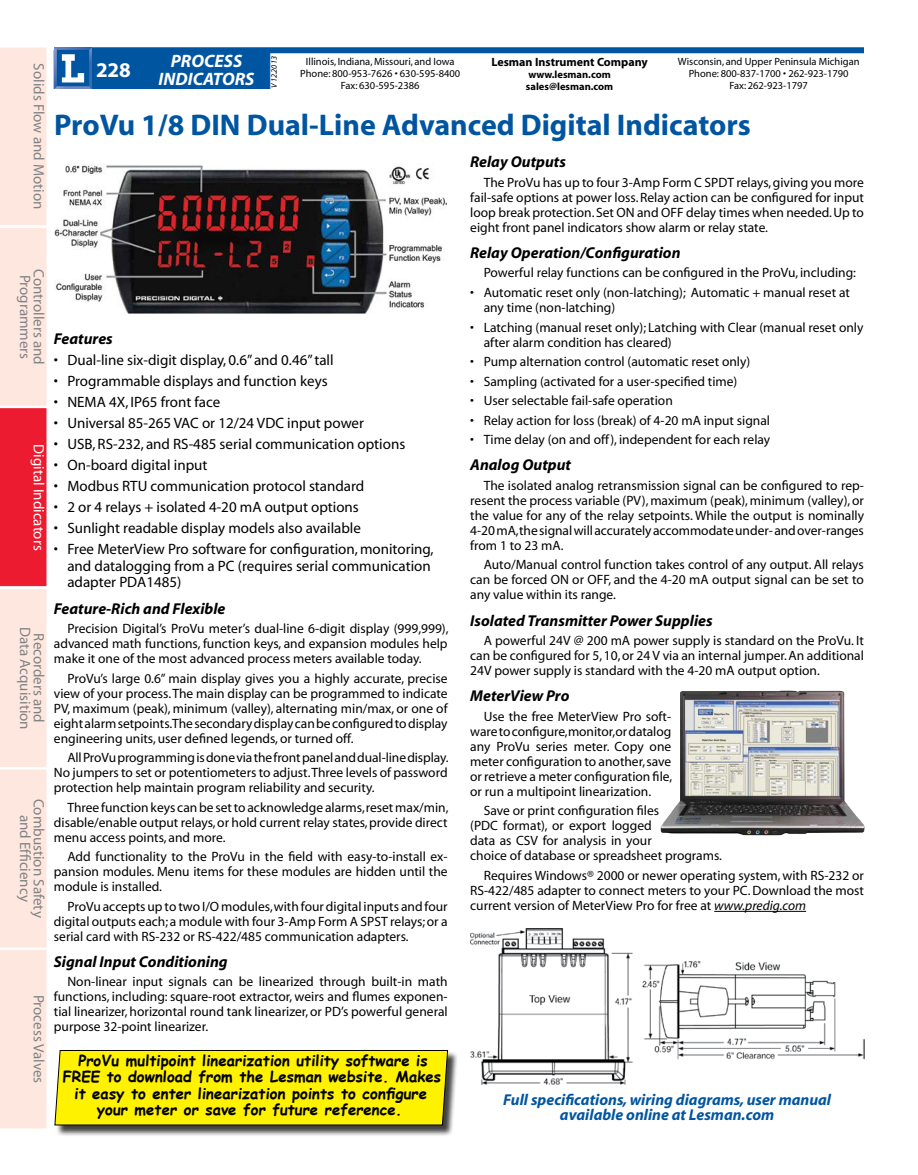
<style>
.page{position:relative;width:918px;height:1175px;background:#fff}
.page>*{position:absolute;margin:0;border:0;box-sizing:border-box;transform-origin:0 0}
.t1{font:700 30px "Myriad";color:#0055a1}
.t2{font:700 21px "Myriad";color:#fff}
.t3{font:italic 700 18px/18px "Myriad";color:#fff}
.t4{font:italic 700 15.75px "Myriad";color:#000}
.t5{font:italic 700 15.75px/15.8px "Myriad";color:#0055a1;text-align:center}
.t6{font:15px/16.5px "Myriad";color:#000}
.t7{font:700 15px/16.5px "Comic Sans MS";color:#000;text-align:center}
.t8{font:15px/13.5px "Myriad";color:#808285;text-align:center}
.t9{font:15px "Myriad";color:#fff}
.t10{font:13.5px/15px "Myriad";color:#000;text-align:justify}
.t11{font:700 12px "Myriad";color:#000}
.t12{font:10.5px/12px "Myriad";color:#000;text-align:center}
.t13{font:700 10.5px/12px "Myriad";color:#000}
.t14{font:italic 8.25px "Myriad";color:#000}
.s1{font-style:italic}
</style>
<div class="page">
<div style="left:54px;top:47px;width:810px;height:6px;background:#0055a1"></div>
<div style="left:54px;top:50px;width:216px;height:39px;background:#0055a1"></div>
<img style="left:54px;top:47px;width:38px;height:42px">
<svg style="left:0;top:48px;width:46px;height:1080px"></svg>
<img style="left:470px;top:928px;width:395px;height:156px">
<div style="left:56px;top:1051px;width:403px;height:85px;background:#000;opacity:.75"></div>
<div style="left:55px;top:1050px;width:393px;height:75px;background:#fff200"></div>
<img style="left:54px;top:165px;width:393px;height:148px">
<hr style="left:714px;top:911px;width:92px;height:1px;background:#000">
<img style="left:660px;top:690px;width:205px;height:145px">
<p class="t8" style="left:45px;top:63px;width:147px;rotate:90deg">Solids Flow and Motion</p>
<p class="t8" style="left:45px;top:269px;width:97px;rotate:90deg">Controllers and<br>Programmers</p>
<p class="t9" style="left:46px;top:444px;width:108px;rotate:90deg">Digital Indicators</p>
<p class="t8" style="left:45px;top:626px;width:104px;rotate:90deg">Recorders and<br>Data Acquisition</p>
<p class="t8" style="left:45px;top:798px;width:120px;rotate:90deg">Combustion Safety and Efficiency</p>
<p class="t8" style="left:45px;top:994px;width:90px;rotate:90deg">Process Valves</p>
<h3 class="t3" style="left:159px;top:52px;width:76px;text-indent:12px">PROCESS<br>INDICATORS</h3>
<h2 class="t2" style="left:96px;top:59px;width:36px">228</h2>
<p class="t14" style="left:270px;top:88px;width:34px;rotate:-90deg">V 12.2013</p>
<p class="t12" style="left:300px;top:56px;width:161px">Illinois, Indiana, Missouri, and Iowa<br>Phone: 800-953-7626 • 630-595-8400<br>Fax: 630-595-2386</p>
<p class="t12" style="left:678px;top:56px;width:183px">Wisconsin, and Upper Peninsula Michigan<br>Phone: 800-837-1700 • 262-923-1790<br>Fax: 262-923-1797</p>
<p class="t11" style="left:491px;top:56px;width:158px">Lesman Instrument Company</p>
<p class="t13" style="left:526px;top:69px;width:89px">www.lesman.com sales@lesman.com</p>
<h1 class="t1" style="left:54px;top:110px;width:698px">ProVu 1/8 DIN Dual-Line Advanced Digital Indicators</h1>
<p class="t4" style="left:54px;top:331px;width:60px">Features</p>
<p class="t6" style="left:54px;top:352px;width:281px">• Dual-line six-digit display, 0.6” and 0.46” tall</p>
<p class="t6" style="left:54px;top:373px;width:275px">• Programmable displays and function keys</p>
<p class="t6" style="left:54px;top:394px;width:168px">• NEMA 4X, IP65 front face</p>
<p class="t6" style="left:54px;top:415px;width:312px">• Universal 85-265 VAC or 12/24 VDC input power</p>
<p class="t6" style="left:54px;top:436px;width:353px">• USB, RS-232, and RS-485 serial communication options</p>
<p class="t6" style="left:54px;top:457px;width:155px">• On-board digital input</p>
<p class="t6" style="left:54px;top:478px;width:312px">• Modbus RTU communication protocol standard</p>
<p class="t6" style="left:54px;top:499px;width:307px">• 2 or 4 relays + isolated 4-20 mA output options</p>
<p class="t6" style="left:54px;top:520px;width:309px">• Sunlight readable display models also available</p>
<p class="t6" style="left:67px;top:541px;width:368px;text-indent:-14px">• Free MeterView Pro software for configuration, monitoring, and datalogging from a PC (requires serial communication adapter PDA1485)</p>
<p class="t4" style="left:54px;top:600px;width:173px">Feature-Rich and Flexible</p>
<p class="t10" style="left:54px;top:621px;width:396px;text-indent:14px">Precision Digital’s ProVu meter’s dual-line 6-digit display (999,999), advanced math functions, function keys, and expansion modules help make it one of the most advanced process meters available today.</p>
<p class="t10" style="left:54px;top:671px;width:395px;text-indent:14px">ProVu’s large 0.6” main display gives you a highly accurate, precise view of your process. The main display can be programmed to indicate PV, maximum (peak), minimum (valley), alternating min/max, or one of eight alarm setpoints.The secondary display can be configured to display engineering units, user defined legends, or turned off.</p>
<p class="t10" style="left:54px;top:750px;width:396px;text-indent:14px">All ProVu programming is done via the front panel and dual-line display.<br>No jumpers to set or potentiometers to adjust. Three levels of password protection help maintain program reliability and security.</p>
<p class="t10" style="left:54px;top:800px;width:396px;text-indent:14px">Three function keys can be set to acknowledge alarms, reset max/min, disable/enable output relays, or hold current relay states, provide direct menu access points, and more.</p>
<p class="t10" style="left:54px;top:849px;width:395px;text-indent:14px">Add functionality to the ProVu in the field with easy-to-install ex&shy;pansion modules. Menu items for these modules are hidden until the module is installed.</p>
<p class="t10" style="left:54px;top:899px;width:395px;text-indent:14px">ProVu accepts up to two I/O modules, with four digital inputs and four digital outputs each; a module with four 3-Amp Form A SPST relays; or a serial card with RS-232 or RS-422/485 communication adapters.</p>
<p class="t4" style="left:54px;top:953px;width:175px">Signal Input Conditioning</p>
<p class="t10" style="left:54px;top:975px;width:395px;text-indent:14px">Non-linear input signals can be linearized through built-in math functions, including: square-root extractor, weirs and flumes exponen&shy;tial linearizer, horizontal round tank linearizer, or PD’s powerful general purpose 32-point linearizer.</p>
<p class="t7" style="left:62px;top:1051px;width:382px">ProVu multipoint linearization utility software is FREE to download from the Lesman website. Makes it easy to enter linearization points to configure your meter or save for future reference.</p>
<p class="t4" style="left:470px;top:154px;width:97px">Relay Outputs</p>
<p class="t10" style="left:470px;top:175px;width:395px;text-indent:14px">The ProVu has up to four 3-Amp Form C SPDT relays, giving you more fail-safe options at power loss. Relay action can be configured for input loop break protection. Set ON and OFF delay times when needed. Up to eight front panel indicators show alarm or relay state.</p>
<p class="t4" style="left:470px;top:244px;width:212px">Relay Operation/Configuration</p>
<p class="t10" style="left:484px;top:266px;width:374px">Powerful relay functions can be configured in the ProVu, including:</p>
<p class="t10" style="left:484px;top:285px;width:368px;text-indent:-14px">• Automatic reset only (non-latching); Automatic + manual reset at any time (non-latching)</p>
<p class="t10" style="left:484px;top:320px;width:381px;text-indent:-14px">• Latching (manual reset only); Latching with Clear (manual reset only after alarm condition has cleared)</p>
<p class="t10" style="left:470px;top:354px;width:282px">• Pump alternation control (automatic reset only)</p>
<p class="t10" style="left:470px;top:374px;width:269px">• Sampling (activated for a user-specified time)</p>
<p class="t10" style="left:470px;top:393px;width:204px">• User selectable fail-safe operation</p>
<p class="t10" style="left:470px;top:413px;width:301px">• Relay action for loss (break) of 4-20 mA input signal</p>
<p class="t10" style="left:470px;top:432px;width:302px">• Time delay (on and off), independent for each relay</p>
<p class="t4" style="left:470px;top:457px;width:103px">Analog Output</p>
<p class="t10" style="left:470px;top:478px;width:395px;text-indent:14px">The isolated analog retransmission signal can be configured to rep&shy;resent the process variable (PV), maximum (peak), minimum (valley), or the value for any of the relay setpoints. While the output is nominally 4-20 mA, the signal will accurately accommodate under- and over-ranges from 1 to 23 mA.</p>
<p class="t10" style="left:470px;top:558px;width:395px;text-indent:14px">Auto/Manual control function takes control of any output. All relays can be forced ON or OFF, and the 4-20 mA output signal can be set to any value within its range.</p>
<p class="t4" style="left:470px;top:612px;width:244px">Isolated Transmitter Power Supplies</p>
<p class="t10" style="left:470px;top:633px;width:395px;text-indent:14px">A powerful 24V @ 200 mA power supply is standard on the ProVu. It can be configured for 5, 10, or 24 V via an internal jumper. An additional 24V power supply is standard with the 4-20 mA output option.</p>
<p class="t4" style="left:470px;top:688px;width:101px">MeterView Pro</p>
<p class="t10" style="left:470px;top:709px;width:203px;text-indent:14px">Use the free MeterView Pro soft&shy;ware to configure,monitor,or datalog any ProVu series meter. Copy one meter configuration to another, save or retrieve a meter configuration file, or run a multipoint linearization.</p>
<p class="t10" style="left:470px;top:804px;width:253px;text-align:left;text-indent:14px">Save or print configuration files<br>(PDC format), or export logged<br>data as CSV for analysis in your<br>choice of database or spreadsheet programs.</p>
<p class="t10" style="left:470px;top:868px;width:395px;text-indent:14px">Requires Windows® 2000 or newer operating system, with RS-232 or RS-422/485 adapter to connect meters to your PC. Download the most current version of MeterView Pro for free at <span class="s1">www.predig.com</span></p>
<p class="t5" style="left:503px;top:1091px;width:330px">Full specifications, wiring diagrams, user manual available online at Lesman.com</p>
</div>
